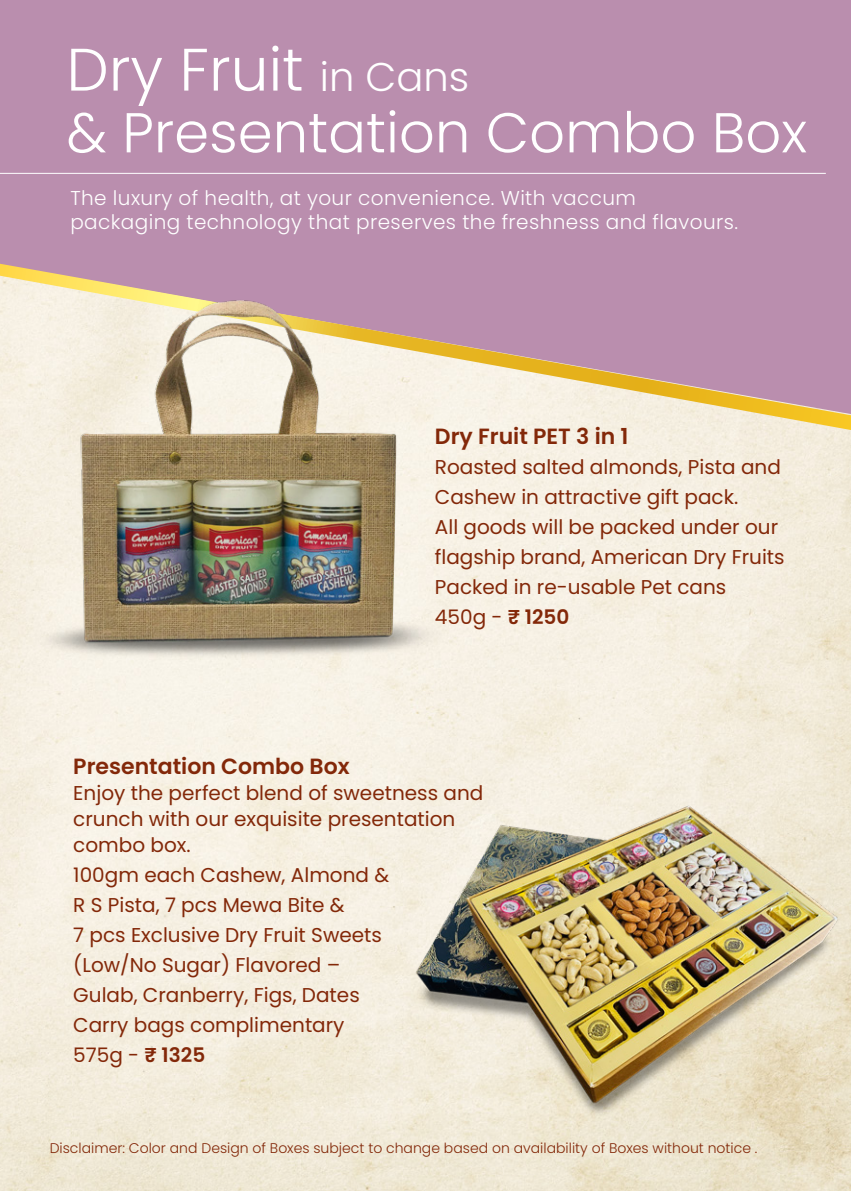
<style>
.page{position:relative;width:851px;height:1191px;background:#fff}
.page>*{position:absolute;margin:0;border:0;box-sizing:border-box;transform-origin:0 0}
.t1{font:300 59.8px "Poppins";color:#fff}
.t2{font:300 56px "Poppins";color:#fff}
.t3{font:600 22px "Poppins";color:#832809}
.t4{font:20px/30px "Poppins";color:#832809}
.t5{font:300 20px/24px "Poppins";letter-spacing:.02em;color:#fff}
.t6{font:300 14px "Poppins";color:#832809}
.s1{font-size:40px}
.s2{font-weight:600}
</style>
<div class="page">
<div style="left:0;top:0;width:850px;height:264px;background:#ba8eae"></div>
<svg style="left:0;top:264px;width:850px;height:166px;background:#c9a4ac"></svg>
<img style="left:404px;top:801px;width:444px;height:314px">
<img style="left:0;top:276px;width:480px;height:397px">
<hr style="left:0;top:173px;width:825px;height:1px;background:#fff">
<h1 class="t1" style="left:66px;top:35px;width:404px">Dry Fruit <span class="s1">in Cans</span></h1>
<h2 class="t2" style="left:66px;top:100px;width:742px">&amp; Presentation Combo Box</h2>
<p class="t5" style="left:70px;top:186px;width:669px">The luxury of health, at your convenience. With vaccum packaging technology that preserves the freshness and flavours.</p>
<p class="t3" style="left:435px;top:424px;width:195px">Dry Fruit PET 3 in 1</p>
<p class="t4" style="left:435px;top:452px;width:351px">Roasted salted almonds, Pista and<br>Cashew in attractive gift pack.<br>All goods will be packed under our flagship brand, American Dry Fruits<br>Packed in re-usable Pet cans<br>450g - <span class="s2">₹ 1250</span></p>
<p class="t3" style="left:73px;top:754px;width:278px">Presentation Combo Box</p>
<p class="t4" style="left:73px;top:780px;width:411px;line-height:26px">Enjoy the perfect blend of sweetness and crunch with our exquisite presentation combo box.</p>
<p class="t4" style="left:73px;top:860px;width:317px">100gm each Cashew, Almond &amp;<br>R S Pista, 7 pcs Mewa Bite &amp;<br>7 pcs Exclusive Dry Fruit Sweets (Low/No Sugar) Flavored –<br>Gulab, Cranberry, Figs, Dates<br>Carry bags complimentary<br>575g - <span class="s2">₹ 1325</span></p>
<p class="t6" style="left:50px;top:1139px;width:709px">Disclaimer: Color and Design of Boxes subject to change based on availability of Boxes without notice .</p>
</div>
